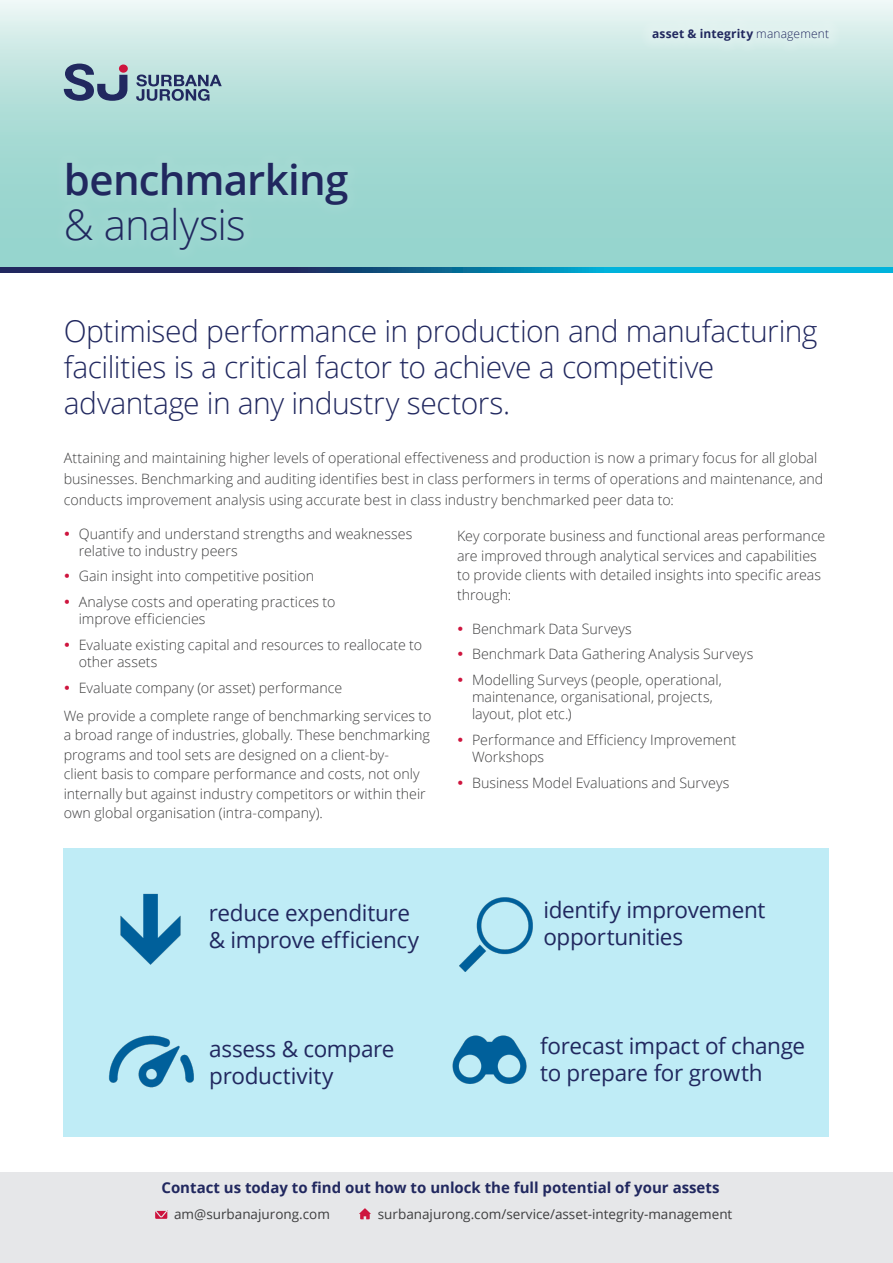
<style>
.page{position:relative;width:893px;height:1263px;background:#fff}
.page>*{position:absolute;margin:0;border:0;box-sizing:border-box;transform-origin:0 0}
.Header_1_Bold{font:600 42px "Open Sans";letter-spacing:-.02em;color:#21285f}
.Header_1{font:300 42px "Open Sans";letter-spacing:-.02em;color:#21285f}
.Introduction{font:300 30px/36px "Open Sans";letter-spacing:-.015em;color:#21285f}
.Introduction-2{font:22.5px/27px "Open Sans";letter-spacing:-.015em;color:#21285f}
.t1{font:700 15px "Open Sans";color:#21285f}
.Body_Text{font:300 14.25px/19.5px "Open Sans";color:#3e3e3f}
.t2{font:13.5px "Open Sans";color:#3e3e3f}
.t3{font:700 12px "Open Sans";letter-spacing:.02em;color:#21285f}
.s1{font-weight:300}
</style>
<div class="page">
<svg style="left:0;top:0;width:893px;height:268px;background:#b2dfd9"></svg>
<svg style="left:64px;top:64px;width:63px;height:37px;background:#7a8ea3"></svg>
<svg style="left:136px;top:75px;width:86px;height:26px;background:#7a95a8"></svg>
<svg style="left:0;top:268px;width:893px;height:4px;background:#0e6b9a"></svg>
<div style="left:640px;top:16px;width:201px;height:37px;background:#fff;opacity:.47"></div>
<div style="left:0;top:1172px;width:893px;height:91px;background:#e6e7e9"></div>
<svg style="left:359px;top:1208px;width:12px;height:11px"></svg>
<svg style="left:155px;top:1210px;width:13px;height:9px"></svg>
<div style="left:54px;top:151px;width:306px;height:112px;background:#9dd7d0"></div>
<div style="left:64px;top:848px;width:765px;height:289px;background:#bfecf6"></div>
<img style="left:460px;top:897px;width:73px;height:74px">
<img style="left:120px;top:893px;width:61px;height:72px">
<img style="left:109px;top:1035px;width:85px;height:53px">
<img style="left:452px;top:1035px;width:75px;height:49px">
<p class="Header_1_Bold" style="left:64px;top:151px;width:286px">benchmarking</p>
<p class="Header_1" style="left:64px;top:196px;width:183px">&amp; analysis</p>
<p class="t3" style="left:652px;top:25px;width:179px">asset &amp; integrity <span class="s1">management</span></p>
<p class="Introduction" style="left:64px;top:312px;width:755px">Optimised performance in production and manufacturing facilities is a critical factor to achieve a competitive advantage in any industry sectors.</p>
<p class="Body_Text" style="left:64px;top:447px;width:761px;line-height:21px">Attaining and maintaining higher levels of operational effectiveness and production is now a primary focus for all global businesses. Benchmarking and auditing identifies best in class performers in terms of operations and maintenance, and conducts improvement analysis using accurate best in class industry benchmarked peer data to:</p>
<p class="Body_Text" style="left:79px;top:525px;width:335px;line-height:17.1px">Quantify and understand strengths and weaknesses relative to industry peers</p>
<p class="Body_Text" style="left:79px;top:566px;width:237px">Gain insight into competitive position</p>
<p class="Body_Text" style="left:79px;top:593px;width:258px;line-height:17.1px">Analyse costs and operating practices to improve efficiencies</p>
<p class="Body_Text" style="left:79px;top:636px;width:345px;line-height:17.1px">Evaluate existing capital and resources to reallocate to other assets</p>
<p class="Body_Text" style="left:79px;top:677px;width:265px">Evaluate company (or asset) performance</p>
<p class="Body_Text" style="left:64px;top:705px;width:369px">We provide a complete range of benchmarking services to a broad range of industries, globally. These benchmarking programs and tool sets are designed on a client-by-<br>client basis to compare performance and costs, not only internally but against industry competitors or within their own global organisation (intra-company).</p>
<p class="Body_Text" style="left:457px;top:526px;width:370px">Key corporate business and functional areas performance are improved through analytical services and capabilities to provide clients with detailed insights into specific areas through:</p>
<p class="Body_Text" style="left:472px;top:618px;width:161px">Benchmark Data Surveys</p>
<p class="Body_Text" style="left:472px;top:644px;width:283px">Benchmark Data Gathering Analysis Surveys</p>
<p class="Body_Text" style="left:472px;top:671px;width:251px;line-height:17.1px">Modelling Surveys (people, operational, maintenance, organisational, projects, layout, plot etc.)</p>
<p class="Body_Text" style="left:472px;top:731px;width:266px;line-height:17.1px">Performance and Efficiency Improvement<br>Workshops</p>
<p class="Body_Text" style="left:472px;top:772px;width:259px">Business Model Evaluations and Surveys</p>
<p class="Introduction-2" style="left:209px;top:898px;width:212px">reduce expenditure &amp; improve efficiency</p>
<p class="Introduction-2" style="left:543px;top:896px;width:224px">identify improvement opportunities</p>
<p class="Introduction-2" style="left:209px;top:1035px;width:187px">assess &amp; compare productivity</p>
<p class="Introduction-2" style="left:540px;top:1031px;width:266px">forecast impact of change to prepare for growth</p>
<p class="t1" style="left:161px;top:1176px;width:559px">Contact us today to find out how to unlock the full potential of your assets</p>
<p class="t2" style="left:174px;top:1204px;width:157px">am@surbanajurong.com</p>
<p class="t2" style="left:378px;top:1204px;width:356px">surbanajurong.com/service/asset-integrity-management</p>
</div>
